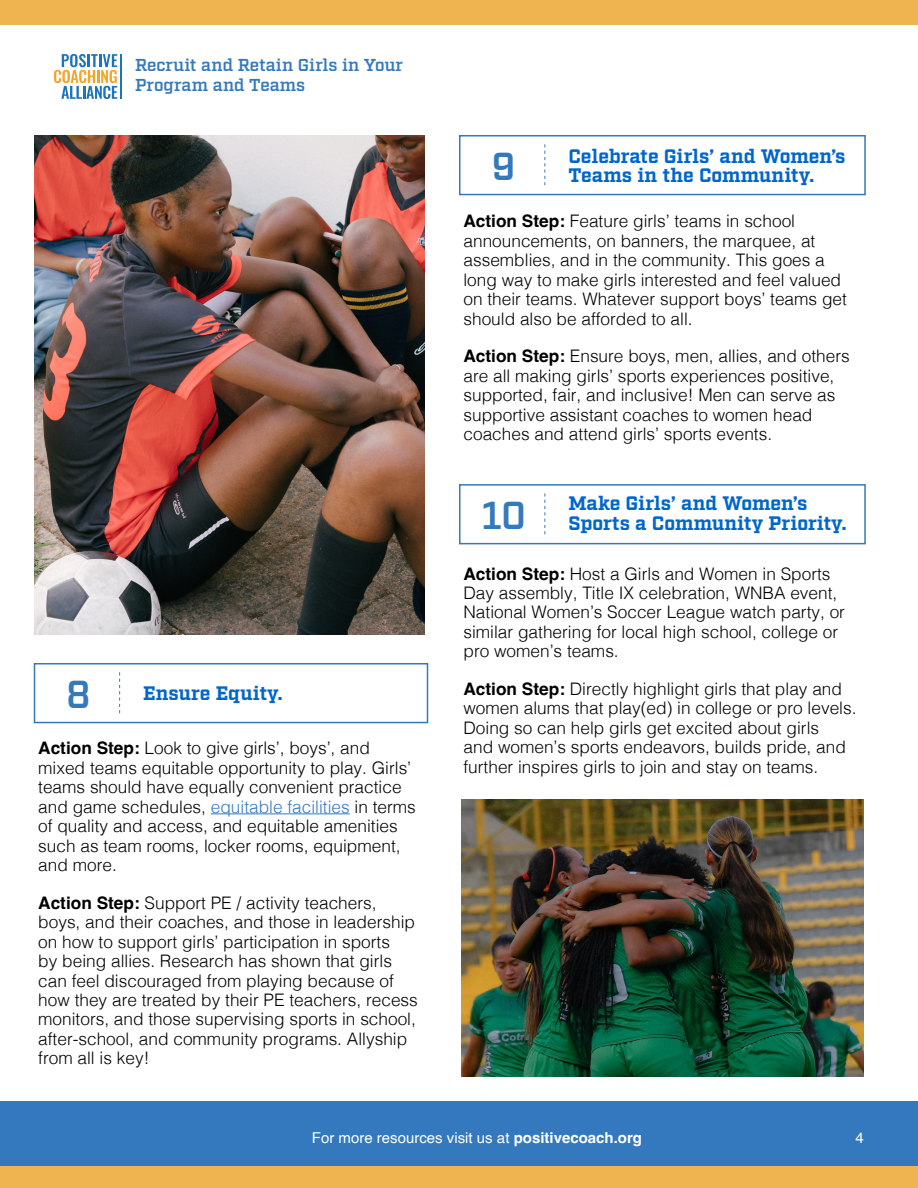
<style>
.page{position:relative;width:918px;height:1188px;background:#fff}
.page>*{position:absolute;margin:0;border:0;box-sizing:border-box;transform-origin:0 0}
.t1{font:600 39px "Factoria";color:#3479bd}
.t2{font:700 19.5px/19.5px "Factoria";letter-spacing:-.01em;color:#06c}
.t3{font:300 17.25px/19.5px "Helvetica";color:#000}
.t4{font:600 17.25px/19.5px "Factoria";letter-spacing:-.005em;color:#3479bd}
.t5{font:15px "Helvetica";color:#fff}
.s1{font-weight:700}
.s2{color:#3479bd}
</style>
<div class="page">
<div style="left:0;top:1101px;width:918px;height:87px;background:#3479bd"></div>
<div style="left:0;top:1166px;width:918px;height:22px;background:#efb350"></div>
<div style="left:0;top:0;width:918px;height:25px;background:#efb350"></div>
<svg style="left:54px;top:54px;width:63px;height:45px"></svg>
<hr style="left:120px;top:54px;width:1px;height:45px;background:#1b75bb">
<hr style="left:211px;top:813px;width:139px;height:1px;background:#3479bd">
<div style="left:34px;top:663px;width:394px;height:60px;border:2px solid #3479bd"></div>
<div style="left:459px;top:135px;width:407px;height:60px;border:2px solid #3479bd"></div>
<div style="left:459px;top:484px;width:407px;height:60px;border:2px solid #3479bd"></div>
<svg style="left:119px;top:672px;width:1px;height:41px"></svg>
<svg style="left:544px;top:144px;width:1px;height:41px"></svg>
<svg style="left:544px;top:493px;width:1px;height:41px"></svg>
<img style="left:34px;top:135px;width:391px;height:499px">
<img style="left:462px;top:800px;width:402px;height:276px">
<p class="t4" style="left:135px;top:56px;width:270px">Recruit and Retain Girls in Your<br>Program and Teams</p>
<h1 class="t1" style="left:66px;top:671px;width:26px">8</h1>
<p class="t2" style="left:143px;top:684px;width:141px">Ensure Equity.</p>
<p class="t3" style="left:38px;top:737px;width:379px"><span class="s1">Action Step:</span> Look to give girls’, boys’, and mixed teams equitable opportunity to play. Girls’ teams should have equally convenient practice and game schedules, <span class="s2">equitable facilities</span> in terms of quality and access, and equitable amenities such as team rooms, locker rooms, equipment, and more.</p>
<p class="t3" style="left:38px;top:891px;width:381px"><span class="s1">Action Step:</span> Support PE / activity teachers, boys, and their coaches, and those in leadership on how to support girls’ participation in sports<br>by being allies. Research has shown that girls can feel discouraged from playing because of how they are treated by their PE teachers, recess monitors, and those supervising sports in school, after-school, and community programs. Allyship from all is key!</p>
<h1 class="t1" style="left:492px;top:143px;width:26px">9</h1>
<p class="t2" style="left:568px;top:147px;width:279px">Celebrate Girls’ and Women’s<br>Teams in the Community.</p>
<p class="t3" style="left:463px;top:210px;width:385px"><span class="s1">Action Step:</span> Feature girls’ teams in school announcements, on banners, the marquee, at assemblies, and in the community. This goes a long way to make girls interested and feel valued on their teams. Whatever support boys’ teams get should also be afforded to all.</p>
<p class="t3" style="left:463px;top:345px;width:388px"><span class="s1">Action Step:</span> Ensure boys, men, allies, and others are all making girls’ sports experiences positive, supported, fair, and inclusive! Men can serve as supportive assistant coaches to women head coaches and attend girls’ sports events.</p>
<h1 class="t1" style="left:483px;top:492px;width:45px">10</h1>
<p class="t2" style="left:568px;top:495px;width:280px">Make Girls’ and Women’s<br>Sports a Community Priority.</p>
<p class="t3" style="left:463px;top:562px;width:383px"><span class="s1">Action Step:</span> Host a Girls and Women in Sports Day assembly, Title IX celebration, WNBA event, National Women’s Soccer League watch party, or similar gathering for local high school, college or pro women’s teams.</p>
<p class="t3" style="left:463px;top:678px;width:395px"><span class="s1">Action Step:</span> Directly highlight girls that play and women alums that play(ed) in college or pro levels.<br>Doing so can help girls get excited about girls<br>and women’s sports endeavors, builds pride, and further inspires girls to join and stay on teams.</p>
<p class="t5" style="left:312px;top:1126px;width:332px">For more resources visit us at <span class="s1">positivecoach.org</span></p>
<p class="t5" style="left:856px;top:1126px;width:10px">4</p>
</div>
